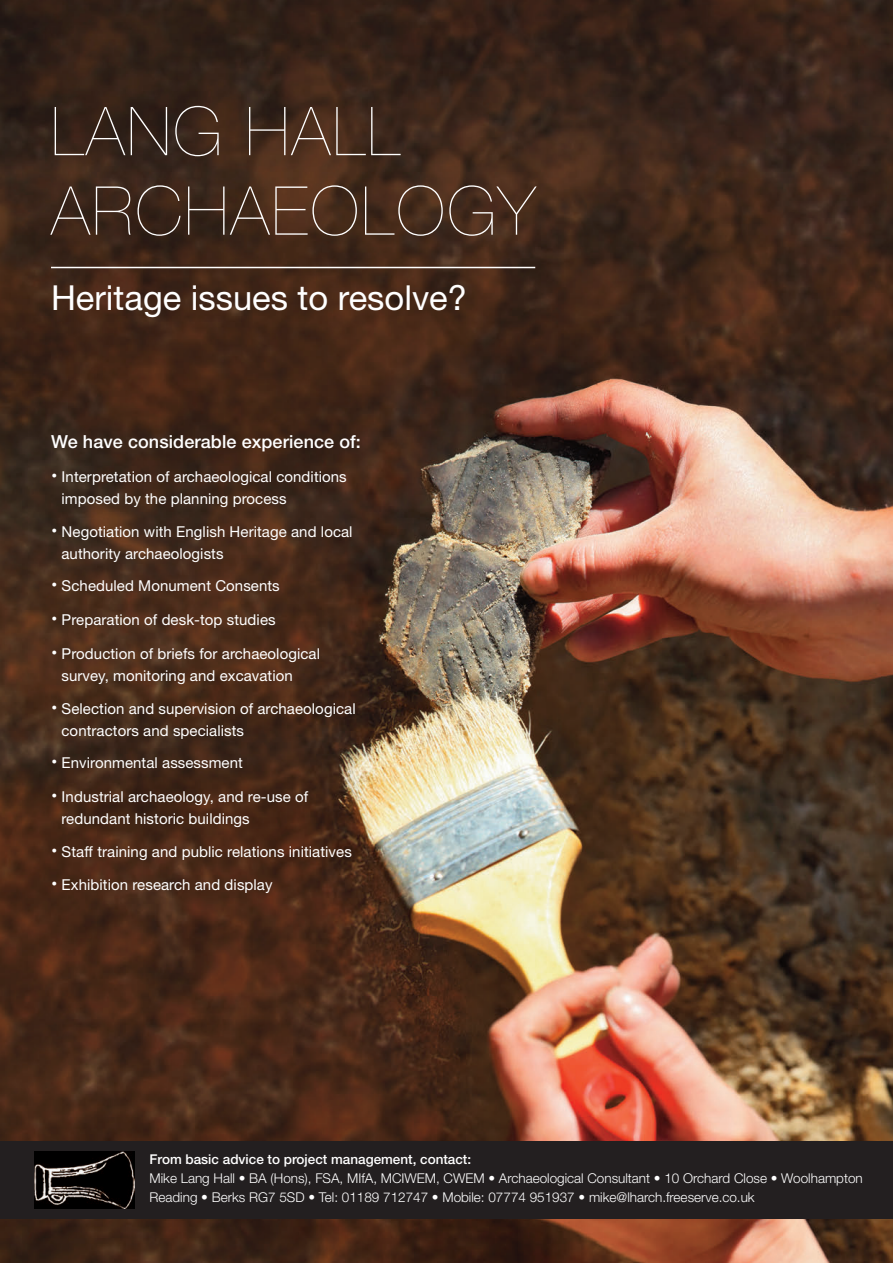
<style>
.page{position:relative;width:893px;height:1263px;background:#fff}
.page>*{position:absolute;margin:0;border:0;box-sizing:border-box;transform-origin:0 0}
.t1{font:200 67.5px/79.5px "Helvetica Neue";letter-spacing:.035em;color:#fff}
.t2{font:34.5px "Helvetica Neue";color:#fff}
.t3{font:500 18px "Helvetica Neue";letter-spacing:.005em;color:#fff}
.t4{font:15px/22.4px "Helvetica Neue";letter-spacing:.005em;color:#fff}
.t5{font:300 13.5px/19.2px "Helvetica Neue";color:#fff}
.t6{font:500 13.5px "Helvetica Neue";color:#fff}
.s1{font-size:18px}
</style>
<div class="page">
<img style="left:0;top:0;width:893px;height:1263px">
<div style="left:0;top:1141px;width:893px;height:78px;background:#231f20"></div>
<img style="left:34px;top:1151px;width:100px;height:57px">
<hr style="left:51px;top:267px;width:484px;height:1px;background:#fff">
<h1 class="t1" style="left:51px;top:89px;width:485px">LANG HALL<br>ARCHAEOLOGY</h1>
<h2 class="t2" style="left:51px;top:273px;width:417px">Heritage issues to resolve?</h2>
<p class="t3" style="left:51px;top:427px;width:311px">We have considerable experience of:</p>
<p class="t4" style="left:62px;top:466px;width:287px;text-indent:-10px"><span class="s1">•</span> Interpretation of archaeological conditions imposed by the planning process</p>
<p class="t4" style="left:62px;top:521px;width:293px;text-indent:-10px"><span class="s1">•</span> Negotiation with English Heritage and local authority archaeologists</p>
<p class="t4" style="left:51px;top:576px;width:230px"><span class="s1">•</span> Scheduled Monument Consents</p>
<p class="t4" style="left:51px;top:609px;width:226px"><span class="s1">•</span> Preparation of desk-top studies</p>
<p class="t4" style="left:62px;top:643px;width:260px;text-indent:-10px"><span class="s1">•</span> Production of briefs for archaeological survey, monitoring and excavation</p>
<p class="t4" style="left:62px;top:698px;width:296px;text-indent:-10px"><span class="s1">•</span> Selection and supervision of archaeological contractors and specialists</p>
<p class="t4" style="left:51px;top:753px;width:193px"><span class="s1">•</span> Environmental assessment</p>
<p class="t4" style="left:62px;top:786px;width:248px;text-indent:-10px"><span class="s1">•</span> Industrial archaeology, and re-use of redundant historic buildings</p>
<p class="t4" style="left:51px;top:841px;width:302px"><span class="s1">•</span> Staff training and public relations initiatives</p>
<p class="t4" style="left:51px;top:875px;width:223px"><span class="s1">•</span> Exhibition research and display</p>
<p class="t6" style="left:150px;top:1148px;width:323px">From basic advice to project management, contact:</p>
<p class="t5" style="left:150px;top:1167px;width:715px">Mike Lang Hall • BA (Hons), FSA, MIfA, MCIWEM, CWEM • Archaeological Consultant • 10 Orchard Close • Woolhampton<br>Reading • Berks RG7 5SD • Tel: 01189 712747 • Mobile: 07774 951937 • mike@lharch.freeserve.co.uk</p>
</div>
